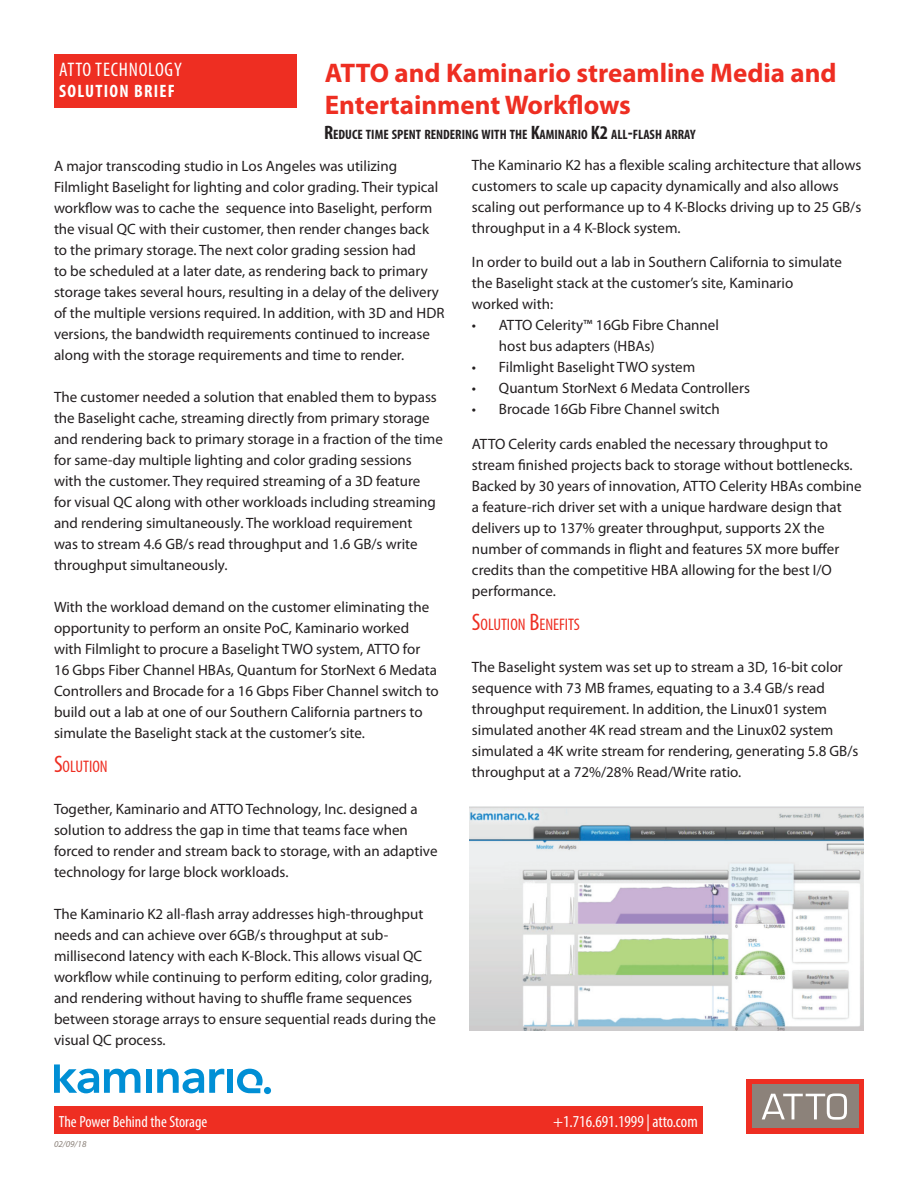
<style>
.page{position:relative;width:918px;height:1188px;background:#fff}
.page>*{position:absolute;margin:0;border:0;box-sizing:border-box;transform-origin:0 0}
.t1{font:700 27px/32.4px "Myriad Pro";color:#ee2e22}
.t2{font:condensed 19.65px "Myriad Pro";letter-spacing:.04em;color:#fff}
.t3{font:700 condensed 18px "Myriad Pro";letter-spacing:.07em;color:#fff}
.t4{font:condensed 16.8px "Myriad Pro";color:#fff}
.t5{font:condensed 16.8px "Myriad Pro";color:#ee2e22}
.t6{font:condensed 16.05px "Myriad Pro";color:#fff}
.t7{font:15px/21px "Myriad Pro";color:#231f20}
.t8{font:700 condensed 13.65px "Myriad Pro";color:#231f20}
.t9{font:italic 9px "Myriad Pro";color:#8c827a}
.s1{font-size:19.5px}
.s2{font-size:24px}
</style>
<div class="page">
<div style="left:54px;top:54px;width:243px;height:54px;background:#ee2e22"></div>
<div style="left:747px;top:1079px;width:117px;height:55px;background:#ee2e22"></div>
<div style="left:752px;top:1085px;width:106px;height:43px;background:#8c827a"></div>
<svg style="left:762px;top:1094px;width:85px;height:26px"></svg>
<div style="left:54px;top:1107px;width:648px;height:27px;background:#ee2e22"></div>
<img style="left:470px;top:807px;width:394px;height:223px">
<div style="left:146px;top:1069px;width:6px;height:24px;background:#008fd5"></div>
<svg style="left:157px;top:1069px;width:67px;height:24px"></svg>
<div style="left:227px;top:1069px;width:6px;height:24px;background:#008fd5"></div>
<svg style="left:54px;top:1064px;width:86px;height:29px"></svg>
<svg style="left:237px;top:1069px;width:26px;height:24px"></svg>
<div style="left:264px;top:1087px;width:7px;height:7px;background:#008fd5;border-radius:50%"></div>
<h2 class="t2" style="left:59px;top:58px;width:124px">ATTO TECHNOLOGY</h2>
<p class="t3" style="left:59px;top:80px;width:117px">SOLUTION BRIEF</p>
<h1 class="t1" style="left:325px;top:56px;width:513px">ATTO and Kaminario streamline Media and<br>Entertainment Workflows</h1>
<p class="t8" style="left:324px;top:126px;width:373px"><span class="s1">R</span>EDUCE TIME SPENT RENDERING WITH THE <span class="s1">K</span>AMINARIO <span class="s1">K2</span> ALL<span class="s1">-</span>FLASH ARRAY</p>
<p class="t7" style="left:54px;top:155px;width:392px">A major transcoding studio in Los Angeles was utilizing Filmlight Baselight for lighting and color grading. Their typical workflow was to cache the sequence into Baselight, perform the visual QC with their customer, then render changes back to the primary storage. The next color grading session had<br>to be scheduled at a later date, as rendering back to primary storage takes several hours, resulting in a delay of the delivery of the multiple versions required. In addition, with 3D and HDR versions, the bandwidth requirements continued to increase along with the storage requirements and time to render.</p>
<p class="t7" style="left:54px;top:386px;width:390px">The customer needed a solution that enabled them to bypass the Baselight cache, streaming directly from primary storage and rendering back to primary storage in a fraction of the time for same-day multiple lighting and color grading sessions with the customer. They required streaming of a 3D feature<br>for visual QC along with other workloads including streaming and rendering simultaneously. The workload requirement<br>was to stream 4.6 GB/s read throughput and 1.6 GB/s write throughput simultaneously.</p>
<p class="t7" style="left:54px;top:596px;width:386px">With the workload demand on the customer eliminating the opportunity to perform an onsite PoC, Kaminario worked with Filmlight to procure a Baselight TWO system, ATTO for 16 Gbps Fiber Channel HBAs, Quantum for StorNext 6 Medata Controllers and Brocade for a 16 Gbps Fiber Channel switch to build out a lab at one of our Southern California partners to simulate the Baselight stack at the customer’s site.</p>
<p class="t5" style="left:54px;top:756px;width:55px"><span class="s2">S</span>OLUTION</p>
<p class="t7" style="left:54px;top:798px;width:385px">Together, Kaminario and ATTO Technology, Inc. designed a solution to address the gap in time that teams face when forced to render and stream back to storage, with an adaptive technology for large block workloads.</p>
<p class="t7" style="left:54px;top:903px;width:384px">The Kaminario K2 all-flash array addresses high-throughput needs and can achieve over 6GB/s throughput at sub&shy;millisecond latency with each K-Block. This allows visual QC workflow while continuing to perform editing, color grading, and rendering without having to shuffle frame sequences between storage arrays to ensure sequential reads during the visual QC process.</p>
<p class="t7" style="left:472px;top:154px;width:391px">The Kaminario K2 has a flexible scaling architecture that allows customers to scale up capacity dynamically and also allows scaling out performance up to 4 K-Blocks driving up to 25 GB/s throughput in a 4 K-Block system.</p>
<p class="t7" style="left:472px;top:251px;width:371px">In order to build out a lab in Southern California to simulate the Baselight stack at the customer’s site, Kaminario worked with:</p>
<p class="t7" style="left:499px;top:314px;width:221px;text-indent:-27px">• ATTO Celerity™ 16Gb Fibre Channel host bus adapters (HBAs)</p>
<p class="t7" style="left:472px;top:356px;width:225px">• Filmlight Baselight TWO system</p>
<p class="t7" style="left:472px;top:377px;width:280px">• Quantum StorNext 6 Medata Controllers</p>
<p class="t7" style="left:472px;top:398px;width:249px">• Brocade 16Gb Fibre Channel switch</p>
<p class="t7" style="left:472px;top:433px;width:391px">ATTO Celerity cards enabled the necessary throughput to stream finished projects back to storage without bottlenecks.<br>Backed by 30 years of innovation, ATTO Celerity HBAs combine a feature-rich driver set with a unique hardware design that delivers up to 137% greater throughput, supports 2X the number of commands in flight and features 5X more buffer credits than the competitive HBA allowing for the best I/O performance.</p>
<p class="t5" style="left:472px;top:614px;width:109px"><span class="s2">S</span>OLUTION <span class="s2">B</span>ENEFITS</p>
<p class="t7" style="left:472px;top:656px;width:388px">The Baselight system was set up to stream a 3D, 16-bit color sequence with 73 MB frames, equating to a 3.4 GB/s read throughput requirement. In addition, the Linux01 system simulated another 4K read stream and the Linux02 system simulated a 4K write stream for rendering, generating 5.8 GB/s throughput at a 72%/28% Read/Write ratio.</p>
<p class="t6" style="left:59px;top:1112px;width:150px">The Power Behind the Storage</p>
<p class="t4" style="left:553px;top:1111px;width:146px">+1.716.691.1999 | atto.com</p>
<p class="t9" style="left:54px;top:1138px;width:34px">02/09/18</p>
</div>
